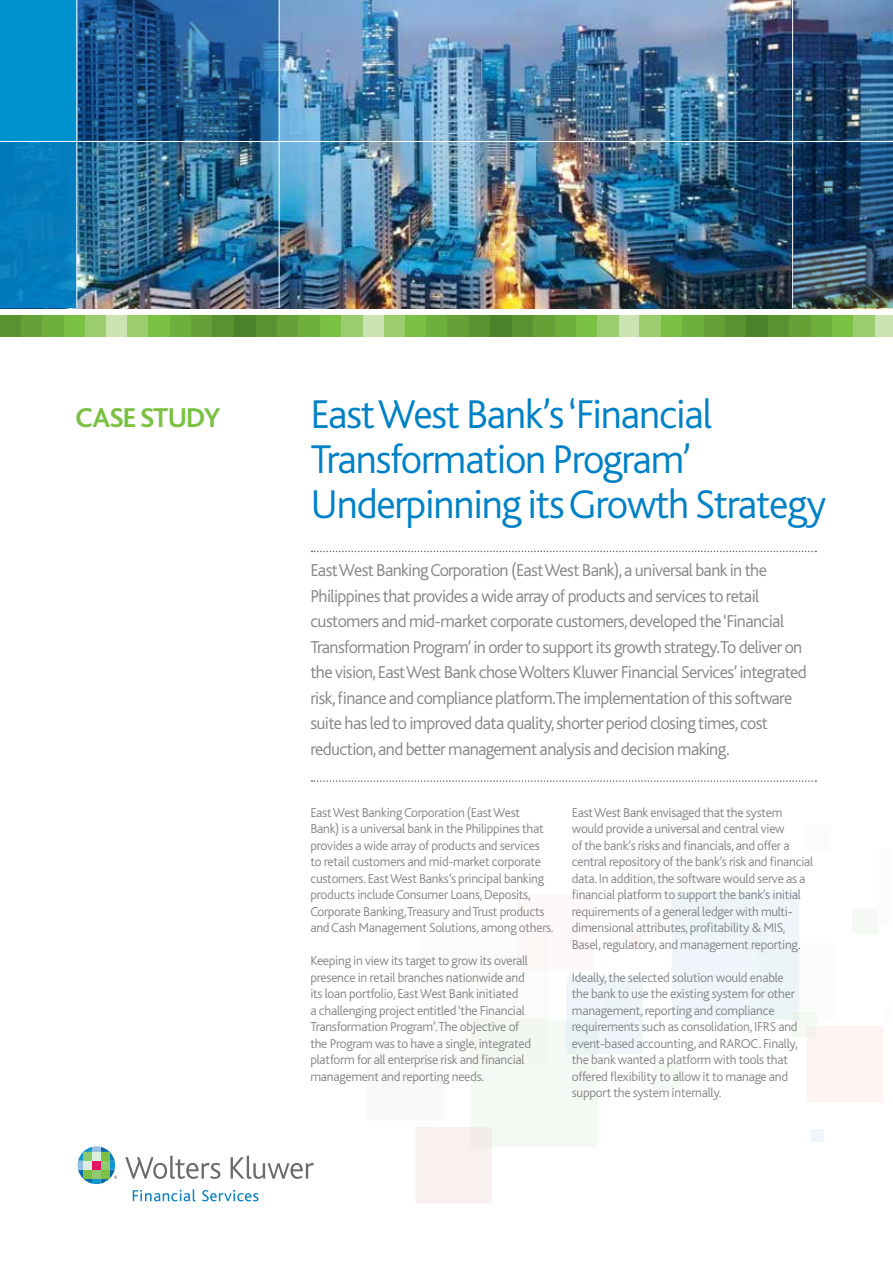
<style>
.page{position:relative;width:893px;height:1263px;background:#fff}
.page>*{position:absolute;margin:0;border:0;box-sizing:border-box;transform-origin:0 0}
.t1{font:300 42px/45px "Bliss";letter-spacing:-.03em;color:#0081c6}
.t2{font:700 28.5px "Bliss";letter-spacing:-.03em;color:#7ac143}
.t3{font:300 18px/25.5px "Bliss";letter-spacing:-.035em;color:#858789}
.t4{font:300 13.5px/16.5px "Bliss";letter-spacing:-.02em;color:#858789}
</style>
<div class="page">
<div style="left:879px;top:848px;width:13px;height:77px;background:#fafcf9"></div>
<svg style="left:416px;top:892px;width:467px;height:311px"></svg>
<div style="left:743px;top:929px;width:7px;height:8px;background:#ebf3f2"></div>
<div style="left:758px;top:943px;width:10px;height:11px;background:#ebf3f2"></div>
<div style="left:804px;top:825px;width:25px;height:26px;background:#fafcf9"></div>
<div style="left:605px;top:981px;width:25px;height:26px;background:#edf4f6"></div>
<div style="left:580px;top:851px;width:13px;height:13px;background:#f7f9fd"></div>
<div style="left:763px;top:1046px;width:12px;height:13px;background:#fafcf9"></div>
<div style="left:886px;top:1007px;width:6px;height:12px;background:#fafcf9"></div>
<img style="left:78px;top:0;width:815px;height:308px">
<img style="left:793px;top:142px;width:100px;height:166px">
<svg style="left:78px;top:0;width:201px;height:141px"></svg>
<div style="left:0;top:0;width:77px;height:141px;background:#0091cf"></div>
<div style="left:0;top:141px;width:77px;height:167px;background:#037cbc"></div>
<hr style="left:279px;top:0;width:1px;height:308px;background:#fff">
<hr style="left:792px;top:0;width:1px;height:308px;background:#fff">
<hr style="left:0;top:141px;width:893px;height:1px;background:#fff">
<div style="left:618px;top:316px;width:22px;height:21px;background:#cae3b1"></div>
<div style="left:383px;top:316px;width:22px;height:21px;background:#9bcd6e"></div>
<div style="left:640px;top:316px;width:21px;height:21px;background:#9bcd6e"></div>
<div style="left:597px;top:316px;width:21px;height:21px;background:#9bcd6e"></div>
<div style="left:405px;top:316px;width:21px;height:21px;background:#7ac143"></div>
<div style="left:661px;top:316px;width:21px;height:21px;background:#7ac143"></div>
<div style="left:576px;top:316px;width:21px;height:21px;background:#7ac143"></div>
<div style="left:426px;top:316px;width:22px;height:21px;background:#6fb03c"></div>
<div style="left:682px;top:316px;width:22px;height:21px;background:#6fb03c"></div>
<div style="left:554px;top:316px;width:22px;height:21px;background:#6fb03c"></div>
<div style="left:448px;top:316px;width:21px;height:21px;background:#64a137"></div>
<div style="left:704px;top:316px;width:21px;height:21px;background:#64a137"></div>
<div style="left:533px;top:316px;width:21px;height:21px;background:#64a137"></div>
<div style="left:469px;top:316px;width:21px;height:21px;background:#589231"></div>
<div style="left:725px;top:316px;width:21px;height:21px;background:#589231"></div>
<div style="left:512px;top:316px;width:21px;height:21px;background:#589231"></div>
<div style="left:490px;top:316px;width:22px;height:21px;background:#4c822a"></div>
<div style="left:874px;top:316px;width:19px;height:21px;background:#cae3b1"></div>
<div style="left:853px;top:316px;width:21px;height:21px;background:#9bcd6e"></div>
<div style="left:832px;top:316px;width:21px;height:21px;background:#7ac143"></div>
<div style="left:810px;top:316px;width:22px;height:21px;background:#6fb03c"></div>
<div style="left:789px;top:316px;width:21px;height:21px;background:#64a137"></div>
<div style="left:768px;top:316px;width:21px;height:21px;background:#589231"></div>
<div style="left:746px;top:316px;width:22px;height:21px;background:#4c822a"></div>
<div style="left:106px;top:316px;width:21px;height:21px;background:#cae3b1"></div>
<div style="left:362px;top:316px;width:22px;height:21px;background:#cae3b1"></div>
<div style="left:127px;top:316px;width:22px;height:21px;background:#9bcd6e"></div>
<div style="left:85px;top:316px;width:21px;height:21px;background:#9bcd6e"></div>
<div style="left:341px;top:316px;width:21px;height:21px;background:#9bcd6e"></div>
<div style="left:149px;top:316px;width:21px;height:21px;background:#7ac143"></div>
<div style="left:63px;top:316px;width:22px;height:21px;background:#7ac143"></div>
<div style="left:320px;top:316px;width:21px;height:21px;background:#7ac143"></div>
<div style="left:170px;top:316px;width:21px;height:21px;background:#6fb03c"></div>
<div style="left:42px;top:316px;width:21px;height:21px;background:#6fb03c"></div>
<div style="left:298px;top:316px;width:22px;height:21px;background:#6fb03c"></div>
<div style="left:191px;top:316px;width:22px;height:21px;background:#64a137"></div>
<div style="left:21px;top:316px;width:21px;height:21px;background:#64a137"></div>
<div style="left:277px;top:316px;width:21px;height:21px;background:#64a137"></div>
<div style="left:213px;top:316px;width:21px;height:21px;background:#589231"></div>
<div style="left:0;top:316px;width:21px;height:21px;background:#589231"></div>
<div style="left:255px;top:316px;width:22px;height:21px;background:#589231"></div>
<div style="left:234px;top:316px;width:21px;height:21px;background:#4c822a"></div>
<svg style="left:125px;top:1155px;width:95px;height:24px"></svg>
<svg style="left:231px;top:1155px;width:83px;height:24px"></svg>
<svg style="left:133px;top:1189px;width:62px;height:12px"></svg>
<svg style="left:202px;top:1190px;width:56px;height:11px"></svg>
<svg style="left:78px;top:1146px;width:39px;height:38px"></svg>
<svg style="left:311px;top:780px;width:505px;height:2px"></svg>
<svg style="left:311px;top:551px;width:505px;height:1px"></svg>
<h2 class="t2" style="left:75px;top:403px;width:147px">CASE STUDY</h2>
<h1 class="t1" style="left:310px;top:392px;width:517px">East West Bank’s ‘Financial<br>Transformation Program’<br>Underpinning its Growth Strategy</h1>
<p class="t3" style="left:310px;top:558px;width:498px">East West Banking Corporation (East West Bank), a universal bank in the Philippines that provides a wide array of products and services to retail customers and mid-market corporate customers, developed the ‘Financial Transformation Program’ in order to support its growth strategy.To deliver on the vision, East West Bank chose Wolters Kluwer Financial Services’ integrated risk, finance and compliance platform.The implementation of this software suite has led to improved data quality, shorter period closing times, cost reduction, and better management analysis and decision making.</p>
<p class="t4" style="left:310px;top:804px;width:245px">East West Banking Corporation (East West<br>Bank) is a universal bank in the Philippines that provides a wide array of products and services to retail customers and mid-market corporate customers. East West Banks’s principal banking products include Consumer Loans, Deposits, Corporate Banking, Treasury and Trust products and Cash Management Solutions, among others.</p>
<p class="t4" style="left:310px;top:953px;width:222px">Keeping in view its target to grow its overall presence in retail branches nationwide and its loan portfolio, East West Bank initiated<br>a challenging project entitled ‘the Financial Transformation Program’. The objective of the Program was to have a single, integrated platform for all enterprise risk and financial management and reporting needs.</p>
<p class="t4" style="left:572px;top:804px;width:243px">East West Bank envisaged that the system would provide a universal and central view<br>of the bank’s risks and financials, and offer a central repository of the bank’s risk and financial data. In addition, the software would serve as a financial platform to support the bank’s initial requirements of a general ledger with multi&shy;dimensional attributes, profitability &amp; MIS, Basel, regulatory, and management reporting.</p>
<p class="t4" style="left:572px;top:969px;width:227px">Ideally, the selected solution would enable the bank to use the existing system for other management, reporting and compliance requirements such as consolidation, IFRS and event-based accounting, and RAROC. Finally, the bank wanted a platform with tools that offered flexibility to allow it to manage and support the system internally.</p>
</div>
